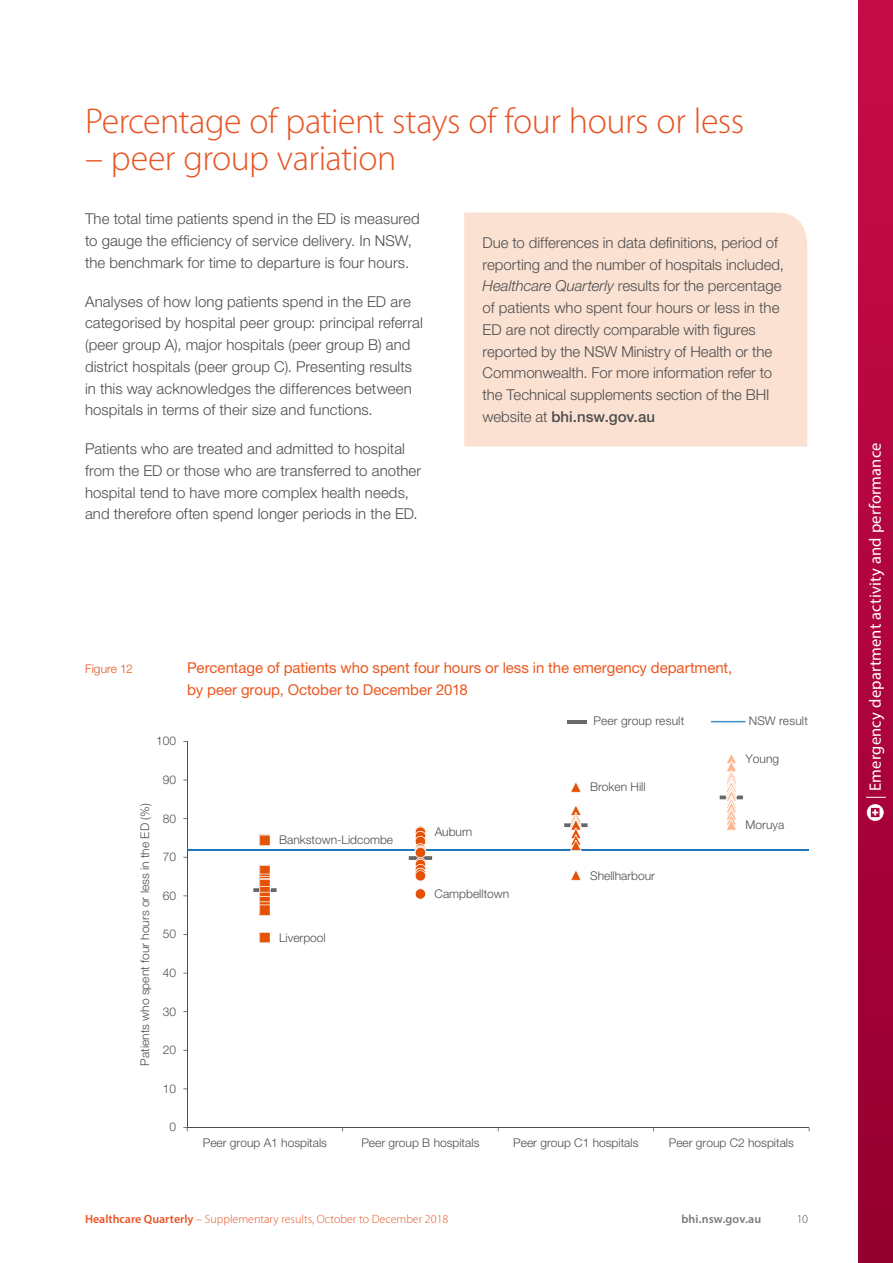
<style>
.page{position:relative;width:893px;height:1263px;background:#fff}
.page>*{position:absolute;margin:0;border:0;box-sizing:border-box;transform-origin:0 0}
.t1{font:300 36px "Myriad Pro";letter-spacing:-.015em;color:#e75525}
.t2{font:16.5px "Myriad Pro";letter-spacing:.01em;color:#fff}
.t3{font:300 15px/21.8px "Helvetica Neue LT Std";letter-spacing:.005em;color:#4d4d4f}
.t4{font:15px/21.8px "Helvetica Neue LT Std";letter-spacing:-.005em;color:#eb5821}
.t5{font:300 12px "Helvetica Neue LT Std";color:#4d4d4f}
.t6{font:300 12px "Myriad Pro";color:#e75525}
.t7{font:600 12px "Myriad Pro";letter-spacing:.005em;color:#78797b}
.t8{font:300 12px "Helvetica Neue LT Std";letter-spacing:.005em;color:#e75525}
.t9{font:300 12px "Myriad Pro";color:#4d4d4f}
.s1{font-style:italic}
.s2{font-weight:500}
.s3{font-weight:600}
</style>
<div class="page">
<div style="left:859px;top:0;width:34px;height:1263px;background:linear-gradient(to bottom,#c80b47,#950031)"></div>
<svg style="left:866px;top:797px;width:20px;height:1px"></svg>
<svg style="left:867px;top:804px;width:17px;height:17px"></svg>
<hr style="left:187px;top:741px;width:1px;height:386px;background:#4d4d4f">
<hr style="left:187px;top:1127px;width:622px;height:1px;background:#4d4d4f">
<svg style="left:253px;top:888px;width:6px;height:4px"></svg>
<svg style="left:271px;top:888px;width:6px;height:4px"></svg>
<svg style="left:409px;top:856px;width:6px;height:4px"></svg>
<svg style="left:426px;top:856px;width:6px;height:4px"></svg>
<svg style="left:564px;top:823px;width:6px;height:4px"></svg>
<svg style="left:581px;top:823px;width:7px;height:4px"></svg>
<svg style="left:720px;top:795px;width:6px;height:4px"></svg>
<svg style="left:737px;top:795px;width:6px;height:4px"></svg>
<hr style="left:187px;top:849px;width:622px;height:1px;background:#2074b8">
<svg style="left:259px;top:834px;width:11px;height:12px"></svg>
<svg style="left:259px;top:865px;width:12px;height:51px"></svg>
<svg style="left:259px;top:932px;width:11px;height:11px"></svg>
<svg style="left:415px;top:825px;width:11px;height:75px"></svg>
<svg style="left:570px;top:781px;width:11px;height:12px"></svg>
<svg style="left:570px;top:805px;width:11px;height:46px"></svg>
<svg style="left:570px;top:870px;width:11px;height:11px"></svg>
<svg style="left:726px;top:754px;width:11px;height:76px"></svg>
<hr style="left:568px;top:720px;width:19px;height:4px;background:#696a6d">
<hr style="left:711px;top:721px;width:34px;height:1px;background:#408fcd">
<div style="left:464px;top:213px;width:343px;height:233px;background:#fbe1d1"></div>
<h1 class="t1" style="left:85px;top:101px;width:660px">Percentage of patient stays of four hours or less</h1>
<h1 class="t1" style="left:85px;top:138px;width:313px">– peer group variation</h1>
<p class="t3" style="left:85px;top:208px;width:336px">The total time patients spend in the ED is measured to gauge the efficiency of service delivery. In NSW, the benchmark for time to departure is four hours.</p>
<p class="t3" style="left:85px;top:290px;width:339px">Analyses of how long patients spend in the ED are categorised by hospital peer group: principal referral (peer group A), major hospitals (peer group B) and district hospitals (peer group C). Presenting results in this way acknowledges the differences between hospitals in terms of their size and functions.</p>
<p class="t3" style="left:85px;top:438px;width:338px">Patients who are treated and admitted to hospital from the ED or those who are transferred to another hospital tend to have more complex health needs, and therefore often spend longer periods in the ED.</p>
<p class="t3" style="left:483px;top:231px;width:303px">Due to differences in data definitions, period of reporting and the number of hospitals included, <span class="s1">Healthcare Quarterly</span> results for the percentage of patients who spent four hours or less in the ED are not directly comparable with figures reported by the NSW Ministry of Health or the Commonwealth. For more information refer to the Technical supplements section of the BHI website at <span class="s2">bhi.nsw.gov.au</span></p>
<p class="t8" style="left:85px;top:661px;width:49px">Figure 12</p>
<p class="t4" style="left:187px;top:657px;width:547px">Percentage of patients who spent four hours or less in the emergency department, by peer group, October to December 2018</p>
<p class="t5" style="left:593px;top:713px;width:92px">Peer group result</p>
<p class="t5" style="left:749px;top:713px;width:61px">NSW result</p>
<p class="t5" style="left:156px;top:734px;width:22px">100</p>
<p class="t5" style="left:138px;top:1065px;width:264px;rotate:-90deg">Patients who spent four hours or less in the ED (%)</p>
<p class="t5" style="left:163px;top:772px;width:15px">90</p>
<p class="t5" style="left:163px;top:811px;width:15px">80</p>
<p class="t5" style="left:163px;top:850px;width:15px">70</p>
<p class="t5" style="left:163px;top:888px;width:15px">60</p>
<p class="t5" style="left:163px;top:927px;width:15px">50</p>
<p class="t5" style="left:163px;top:965px;width:15px">40</p>
<p class="t5" style="left:163px;top:1004px;width:15px">30</p>
<p class="t5" style="left:163px;top:1042px;width:15px">20</p>
<p class="t5" style="left:163px;top:1081px;width:15px">10</p>
<p class="t5" style="left:170px;top:1120px;width:8px">0</p>
<p class="t5" style="left:279px;top:833px;width:116px">Bankstown-Lidcombe</p>
<p class="t5" style="left:279px;top:930px;width:48px">Liverpool</p>
<p class="t5" style="left:435px;top:824px;width:39px">Auburn</p>
<p class="t5" style="left:435px;top:887px;width:76px">Campbelltown</p>
<p class="t5" style="left:590px;top:779px;width:57px">Broken Hill</p>
<p class="t5" style="left:590px;top:868px;width:66px">Shellharbour</p>
<p class="t5" style="left:746px;top:751px;width:35px">Young</p>
<p class="t5" style="left:746px;top:818px;width:40px">Moruya</p>
<p class="t5" style="left:203px;top:1135px;width:126px">Peer group A1 hospitals</p>
<p class="t5" style="left:361px;top:1135px;width:120px">Peer group B hospitals</p>
<p class="t5" style="left:513px;top:1135px;width:127px">Peer group C1 hospitals</p>
<p class="t5" style="left:669px;top:1135px;width:127px">Peer group C2 hospitals</p>
<p class="t6" style="left:85px;top:1212px;width:365px"><span class="s3">Healthcare Quarterly</span> – Supplementary results, October to December 2018</p>
<p class="t7" style="left:681px;top:1211px;width:81px">bhi.nsw.gov.au</p>
<p class="t9" style="left:797px;top:1212px;width:13px">10</p>
<p class="t2" style="left:865px;top:791px;width:349px;rotate:-90deg">Emergency department activity and performance</p>
</div>
